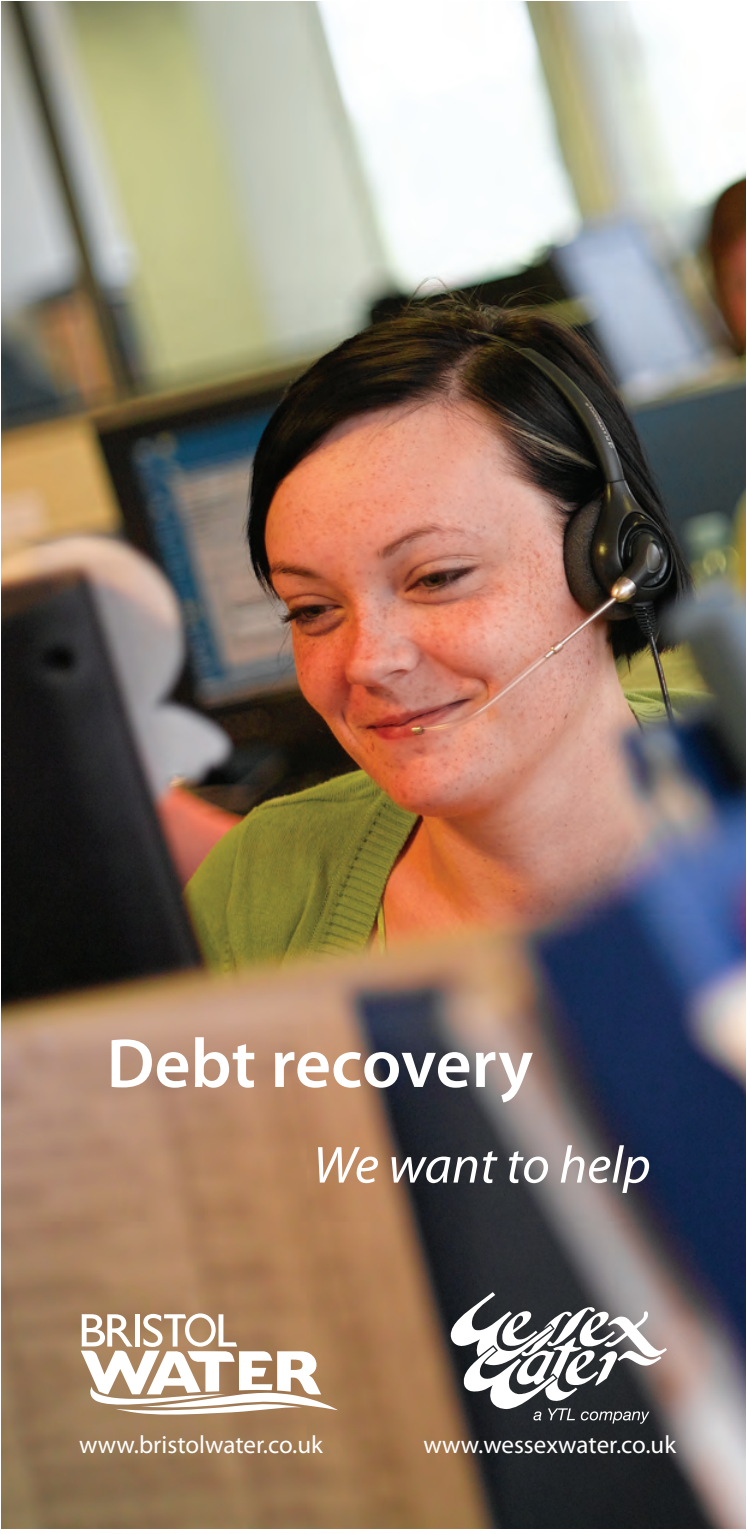
<style>
.page{position:relative;width:747px;height:1534px;background:#fff}
.page>*{position:absolute;margin:0;border:0;box-sizing:border-box;transform-origin:0 0}
.t1{font:600 70px "Myriad Pro";color:#fff}
.t2{font:italic 52.5px "Myriad Pro";color:#fff}
.t3{font:25px "Myriad Pro";color:#fff}
</style>
<div class="page">
<img style="left:1px;top:1px;width:744px;height:1527px">
<svg style="left:451px;top:1291px;width:216px;height:132px"></svg>
<svg style="left:81px;top:1313px;width:257px;height:102px"></svg>
<h1 class="t1" style="left:107px;top:1037px;width:428px">Debt recovery</h1>
<h2 class="t2" style="left:313px;top:1145px;width:339px">We want to help</h2>
<p class="t3" style="left:79px;top:1435px;width:245px">www.bristolwater.co.uk</p>
<p class="t3" style="left:423px;top:1434px;width:254px">www.wessexwater.co.uk</p>
</div>
